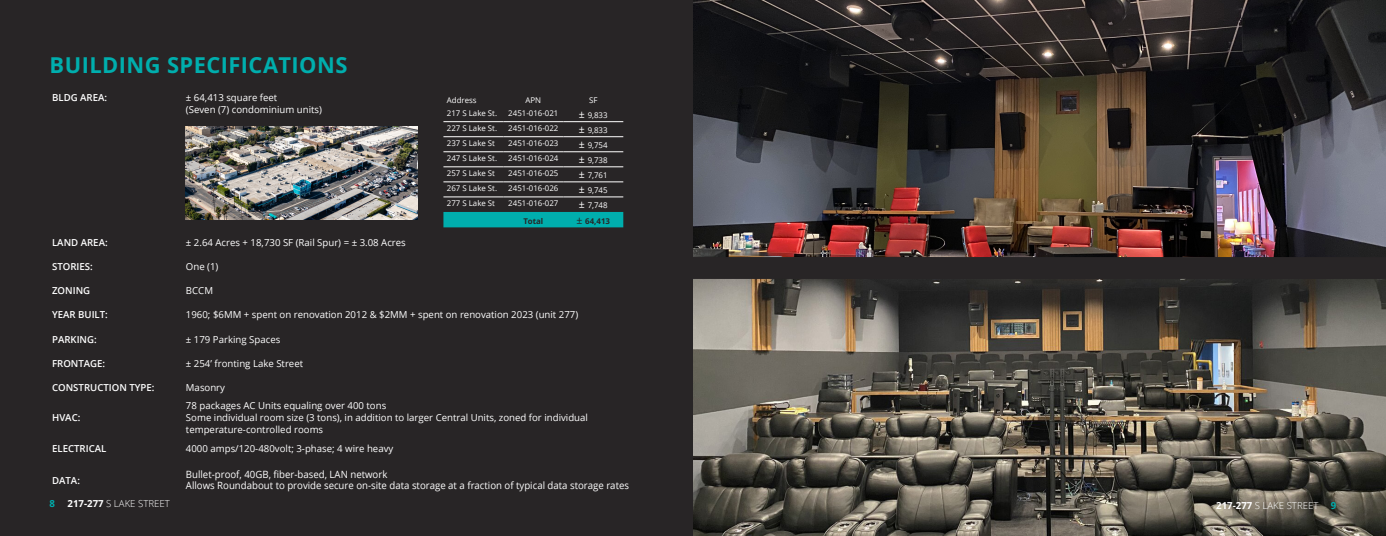
<style>
.page{position:relative;width:1386px;height:536px;background:#fff}
.page>*{position:absolute;margin:0;border:0;box-sizing:border-box;transform-origin:0 0}
.t1{font:700 21.88px "Open Sans";letter-spacing:.02em;color:#00aead}
.t2{font:9.97px/11.5px "Open Sans";color:#fff;scale:.96 1}
.Pa1_1{font:9.62px/11.5px "Open Sans";color:#fff}
.t3{font:600 9.62px "Open Sans";color:#fff}
.t4{font:300 9.62px "Open Sans";color:#fff}
.t5{font:700 9.62px "Open Sans";color:#00aead}
.Normal_Text_2{font:7.88px "Open Sans";color:#fff}
.Normal_Text_2-2{font:700 7.88px "Open Sans";color:#282526}
.s1{font-size:10.5px}
.s2{font-weight:400;font-size:10.5px}
.s3{font-weight:700}
</style>
<div class="page">
<img style="left:693px;top:0;width:693px;height:257px">
<div style="left:0;top:0;width:693px;height:536px;background:#282526"></div>
<img style="left:186px;top:126px;width:231px;height:94px">
<div style="left:443px;top:212px;width:180px;height:15px;background:#00aead"></div>
<hr style="left:443px;top:121px;width:60px;height:1px;background:#fff">
<hr style="left:503px;top:121px;width:60px;height:1px;background:#fff">
<hr style="left:563px;top:121px;width:60px;height:1px;background:#fff">
<hr style="left:443px;top:136px;width:60px;height:1px;background:#fff">
<hr style="left:503px;top:136px;width:60px;height:1px;background:#fff">
<hr style="left:563px;top:136px;width:60px;height:1px;background:#fff">
<hr style="left:443px;top:151px;width:60px;height:1px;background:#fff">
<hr style="left:503px;top:151px;width:60px;height:1px;background:#fff">
<hr style="left:563px;top:151px;width:60px;height:1px;background:#fff">
<hr style="left:443px;top:166px;width:60px;height:1px;background:#fff">
<hr style="left:503px;top:166px;width:60px;height:1px;background:#fff">
<hr style="left:563px;top:166px;width:60px;height:1px;background:#fff">
<hr style="left:443px;top:181px;width:60px;height:1px;background:#fff">
<hr style="left:503px;top:181px;width:60px;height:1px;background:#fff">
<hr style="left:563px;top:181px;width:60px;height:1px;background:#fff">
<hr style="left:443px;top:197px;width:60px;height:1px;background:#fff">
<hr style="left:503px;top:197px;width:60px;height:1px;background:#fff">
<hr style="left:563px;top:197px;width:60px;height:1px;background:#fff">
<img style="left:693px;top:279px;width:693px;height:257px">
<div style="left:691px;top:257px;width:695px;height:22px;background:#282526"></div>
<p class="t1" style="left:50px;top:50px;width:299px">BUILDING SPECIFICATIONS</p>
<p class="t3" style="left:52px;top:91px;width:57px">BLDG AREA:</p>
<p class="Pa1_1" style="left:186px;top:91px;width:138px">± 64,413 square feet<br>(Seven (7) condominium units)</p>
<p class="Normal_Text_2" style="left:447px;top:95px;width:31px">Address</p>
<p class="Normal_Text_2" style="left:526px;top:95px;width:17px">APN</p>
<p class="Normal_Text_2" style="left:589px;top:95px;width:10px">SF</p>
<p class="Normal_Text_2" style="left:447px;top:108px;width:52px">217 S Lake St.</p>
<p class="Normal_Text_2" style="left:508px;top:108px;width:52px">2451-016-021</p>
<p class="Normal_Text_2" style="left:579px;top:110px;width:30px"><span class="s1">±</span> 9,833</p>
<p class="Normal_Text_2" style="left:447px;top:123px;width:52px">227 S Lake St.</p>
<p class="Normal_Text_2" style="left:508px;top:123px;width:52px">2451-016-022</p>
<p class="Normal_Text_2" style="left:579px;top:125px;width:30px"><span class="s1">±</span> 9,833</p>
<p class="Normal_Text_2" style="left:447px;top:138px;width:50px">237 S Lake St</p>
<p class="Normal_Text_2" style="left:508px;top:138px;width:52px">2451-016-023</p>
<p class="Normal_Text_2" style="left:579px;top:140px;width:30px"><span class="s1">±</span> 9,754</p>
<p class="Normal_Text_2" style="left:447px;top:153px;width:52px">247 S Lake St.</p>
<p class="Normal_Text_2" style="left:508px;top:153px;width:52px">2451-016-024</p>
<p class="Normal_Text_2" style="left:579px;top:155px;width:30px"><span class="s1">±</span> 9,738</p>
<p class="Normal_Text_2" style="left:447px;top:168px;width:50px">257 S Lake St</p>
<p class="Normal_Text_2" style="left:508px;top:168px;width:52px">2451-016-025</p>
<p class="Normal_Text_2" style="left:579px;top:170px;width:30px"><span class="s1">±</span> 7,761</p>
<p class="Normal_Text_2" style="left:447px;top:183px;width:52px">267 S Lake St.</p>
<p class="Normal_Text_2" style="left:508px;top:183px;width:52px">2451-016-026</p>
<p class="Normal_Text_2" style="left:579px;top:185px;width:30px"><span class="s1">±</span> 9,745</p>
<p class="Normal_Text_2" style="left:447px;top:198px;width:50px">277 S Lake St</p>
<p class="Normal_Text_2" style="left:508px;top:198px;width:52px">2451-016-027</p>
<p class="Normal_Text_2" style="left:579px;top:200px;width:30px"><span class="s1">±</span> 7,748</p>
<p class="Normal_Text_2-2" style="left:523px;top:215px;width:22px">Total</p>
<p class="Normal_Text_2-2" style="left:577px;top:215px;width:35px"><span class="s2">±</span> 64,413</p>
<p class="t3" style="left:52px;top:235px;width:57px">LAND AREA:</p>
<p class="Pa1_1" style="left:186px;top:236px;width:221px">± 2.64 Acres + 18,730 SF (Rail Spur) = ± 3.08 Acres</p>
<p class="t3" style="left:52px;top:260px;width:42px">STORIES:</p>
<p class="Pa1_1" style="left:186px;top:260px;width:34px">One (1)</p>
<p class="t3" style="left:52px;top:284px;width:40px">ZONING</p>
<p class="Pa1_1" style="left:186px;top:284px;width:29px">BCCM</p>
<p class="t3" style="left:52px;top:308px;width:57px">YEAR BUILT:</p>
<p class="Pa1_1" style="left:186px;top:309px;width:394px">1960; $6MM + spent on renovation 2012 &amp; $2MM + spent on renovation 2023 (unit 277)</p>
<p class="t3" style="left:52px;top:332px;width:46px">PARKING:</p>
<p class="Pa1_1" style="left:186px;top:333px;width:96px">± 179 Parking Spaces</p>
<p class="t3" style="left:52px;top:356px;width:55px">FRONTAGE:</p>
<p class="Pa1_1" style="left:186px;top:357px;width:119px">± 254’ fronting Lake Street</p>
<p class="t3" style="left:52px;top:381px;width:104px">CONSTRUCTION TYPE:</p>
<p class="Pa1_1" style="left:186px;top:381px;width:41px">Masonry</p>
<p class="t3" style="left:52px;top:411px;width:30px">HVAC:</p>
<p class="Pa1_1" style="left:186px;top:400px;width:403px">78 packages AC Units equaling over 400 tons<br>Some individual room size (3 tons), in addition to larger Central Units, zoned for individual temperature-controlled rooms</p>
<p class="t3" style="left:52px;top:441px;width:56px">ELECTRICAL</p>
<p class="Pa1_1" style="left:186px;top:442px;width:209px">4000 amps/120-480volt; 3-phase; 4 wire heavy</p>
<p class="t3" style="left:52px;top:473px;width:29px">DATA:</p>
<p class="t2" style="left:186px;top:468px;width:463px">Bullet-proof, 40GB, fiber-based, LAN network<br>Allows Roundabout to provide secure on-site data storage at a fraction of typical data storage rates</p>
<p class="t5" style="left:50px;top:497px;width:7px">8</p>
<p class="t4" style="left:68px;top:497px;width:104px"><span class="s3">217-277</span> S LAKE STREET</p>
<p class="t4" style="left:1216px;top:499px;width:104px"><span class="s3">217-277</span> S LAKE STREET</p>
<p class="t5" style="left:1331px;top:499px;width:7px">9</p>
</div>
